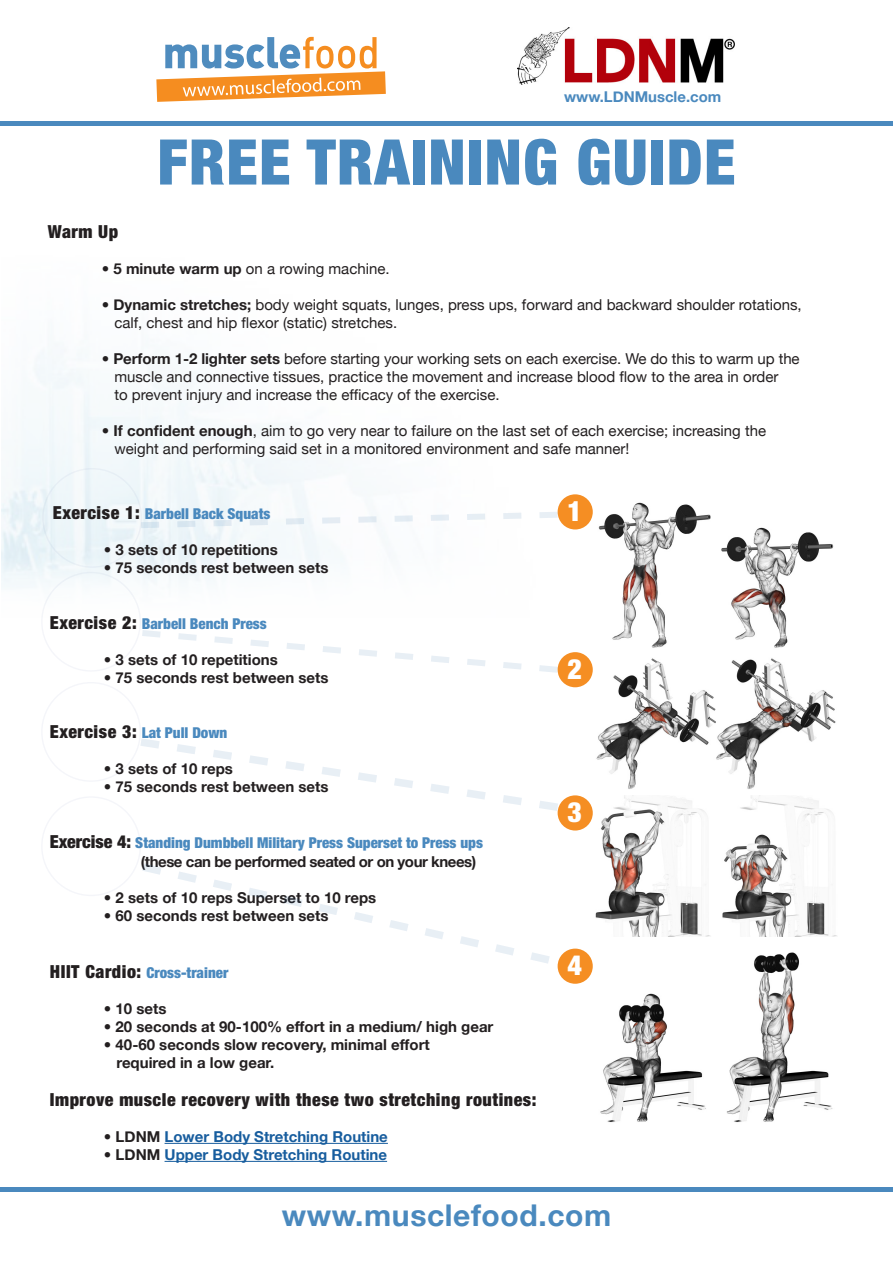
<style>
.page{position:relative;width:893px;height:1263px;background:#fff}
.page>*{position:absolute;margin:0;border:0;box-sizing:border-box;transform-origin:0 0}
.t1{font:900 condensed 63px "Helvetica Neue";letter-spacing:.02em;color:#4a89be}
.t2{font:700 30px "Helvetica Neue";letter-spacing:.02em;color:#4a89be}
.t3{font:900 condensed 27.9px "Helvetica Neue";color:#fff}
.Excercise_guide_head{font:900 condensed 18px "Helvetica Neue";letter-spacing:.03em;color:#231f20}
.t4{font:15px/18px "Helvetica Neue";color:#231f20}
.Excercise_guide_head-2{font:700 15px/18px "Helvetica Neue";color:#231f20}
.Excercise_guide_head-3{font:900 condensed 15px "Helvetica Neue";color:#4a89be}
.t5{font:700 15px "Helvetica Neue";color:#175d9e}
.Sub_head_blue{font:900 condensed 15px "Helvetica Neue";color:#4a89be}
.Excercise_guide_head-4{font:700 15px "Helvetica Neue";letter-spacing:-.03em;color:#231f20}
.t6{font:700 14.85px "Helvetica Neue";color:#4a89be}
.s1{font-weight:700}
.s2{font-size:18px;color:#231f20}
.s3{color:#231f20}
</style>
<div class="page">
<img style="left:1px;top:352px;width:589px;height:235px">
<div style="left:37px;top:489px;width:521px;height:708px;background:#fff;border-radius:17px"></div>
<hr style="left:165px;top:1143px;width:223px;height:1px;background:#175d9e">
<hr style="left:165px;top:1161px;width:222px;height:1px;background:#175d9e">
<div style="left:0;top:121px;width:893px;height:5px;background:#4a89be"></div>
<img style="left:591px;top:502px;width:245px;height:287px">
<div style="left:558px;top:494px;width:35px;height:35px;background:#f58e23;border-radius:50%"></div>
<div style="left:558px;top:652px;width:35px;height:35px;background:#f58e23;border-radius:50%"></div>
<img style="left:591px;top:795px;width:246px;height:141px">
<div style="left:558px;top:795px;width:35px;height:35px;background:#f58e23;border-radius:50%"></div>
<img style="left:591px;top:952px;width:242px;height:170px">
<div style="left:558px;top:948px;width:35px;height:36px;background:#f58e23;border-radius:50%"></div>
<div style="left:42px;top:468px;width:100px;height:100px;border:2px solid #253f8e;border-radius:50%"></div>
<div style="left:41px;top:572px;width:100px;height:100px;border:2px solid #253f8e;border-radius:50%"></div>
<div style="left:41px;top:682px;width:100px;height:100px;border:2px solid #253f8e;border-radius:50%"></div>
<div style="left:41px;top:796px;width:100px;height:100px;border:2px solid #253f8e;border-radius:50%"></div>
<svg style="left:139px;top:510px;width:420px;height:20px"></svg>
<svg style="left:140px;top:626px;width:419px;height:50px"></svg>
<svg style="left:142px;top:863px;width:408px;height:101px"></svg>
<svg style="left:139px;top:737px;width:421px;height:75px"></svg>
<svg style="left:156px;top:37px;width:230px;height:65px"></svg>
<img style="left:517px;top:27px;width:217px;height:58px">
<div style="left:0;top:1187px;width:893px;height:5px;background:#4a89be"></div>
<p class="t6" style="left:564px;top:88px;width:159px">www.LDNMuscle.com</p>
<p class="t1" style="left:157px;top:110px;width:580px">FREE TRAINING GUIDE</p>
<p class="Excercise_guide_head" style="left:48px;top:216px;width:72px">Warm Up</p>
<p class="t4" style="left:102px;top:259px;width:289px">• <span class="s1">5 minute warm up</span> on a rowing machine.</p>
<p class="t4" style="left:114px;top:295px;width:689px;text-indent:-13px">• <span class="s1">Dynamic stretches;</span> body weight squats, lunges, press ups, forward and backward shoulder rotations, calf, chest and hip flexor (static) stretches.</p>
<p class="t4" style="left:114px;top:349px;width:687px;text-indent:-13px">• <span class="s1">Perform 1-2 lighter sets</span> before starting your working sets on each exercise. We do this to warm up the muscle and connective tissues, practice the movement and increase blood flow to the area in order<br>to prevent injury and increase the efficacy of the exercise.</p>
<p class="t4" style="left:114px;top:421px;width:653px;text-indent:-13px">• <span class="s1">If confident enough</span>, aim to go very near to failure on the last set of each exercise; increasing the weight and performing said set in a monitored environment and safe manner!</p>
<p class="Excercise_guide_head-3" style="left:53px;top:502px;width:219px"><span class="s2">Exercise 1:</span> Barbell Back Squats</p>
<p class="Excercise_guide_head-2" style="left:104px;top:541px;width:175px">• 3 sets of 10 repetitions</p>
<p class="Excercise_guide_head-2" style="left:104px;top:559px;width:226px">• 75 seconds rest between sets</p>
<p class="Excercise_guide_head-3" style="left:50px;top:611px;width:218px"><span class="s2">Exercise 2:</span> Barbell Bench Press</p>
<p class="Excercise_guide_head-2" style="left:104px;top:650px;width:175px">• 3 sets of 10 repetitions</p>
<p class="Excercise_guide_head-2" style="left:104px;top:668px;width:226px">• 75 seconds rest between sets</p>
<p class="Excercise_guide_head-3" style="left:50px;top:721px;width:179px"><span class="s2">Exercise 3:</span> Lat Pull Down</p>
<p class="Excercise_guide_head-2" style="left:104px;top:760px;width:130px">• 3 sets of 10 reps</p>
<p class="Excercise_guide_head-2" style="left:104px;top:778px;width:226px">• 75 seconds rest between sets</p>
<p class="Sub_head_blue" style="left:50px;top:830px;width:435px"><span class="s2">Exercise 4:</span> Standing Dumbbell Military Press Superset to Press ups</p>
<p class="Excercise_guide_head-4" style="left:141px;top:853px;width:337px">(these can be performed seated or on your knees)</p>
<p class="Excercise_guide_head-2" style="left:104px;top:889px;width:274px">• 2 sets of 10 reps Superset to 10 reps</p>
<p class="Excercise_guide_head-2" style="left:104px;top:907px;width:226px">• 60 seconds rest between sets</p>
<p class="Excercise_guide_head-3" style="left:50px;top:961px;width:180px"><span class="s2">HIIT Cardio:</span> Cross-trainer</p>
<p class="Excercise_guide_head-2" style="left:104px;top:1000px;width:64px">• 10 sets</p>
<p class="Excercise_guide_head-2" style="left:104px;top:1018px;width:391px">• 20 seconds at 90-100% effort in a medium/ high gear</p>
<p class="Excercise_guide_head-2" style="left:116px;top:1036px;width:315px;text-indent:-13px">• 40-60 seconds slow recovery, minimal effort required in a low gear.</p>
<p class="Excercise_guide_head" style="left:50px;top:1085px;width:488px">Improve muscle recovery with these two stretching routines:</p>
<p class="t5" style="left:104px;top:1127px;width:285px"><span class="s3">• LDNM</span> Lower Body Stretching Routine</p>
<p class="t5" style="left:104px;top:1145px;width:285px"><span class="s3">• LDNM</span> Upper Body Stretching Routine</p>
<p class="t3" style="left:568px;top:488px;width:16px">1</p>
<p class="t3" style="left:568px;top:646px;width:16px">2</p>
<p class="t3" style="left:568px;top:789px;width:16px">3</p>
<p class="t3" style="left:568px;top:942px;width:16px">4</p>
<p class="t2" style="left:282px;top:1197px;width:331px">www.musclefood.com</p>
</div>
